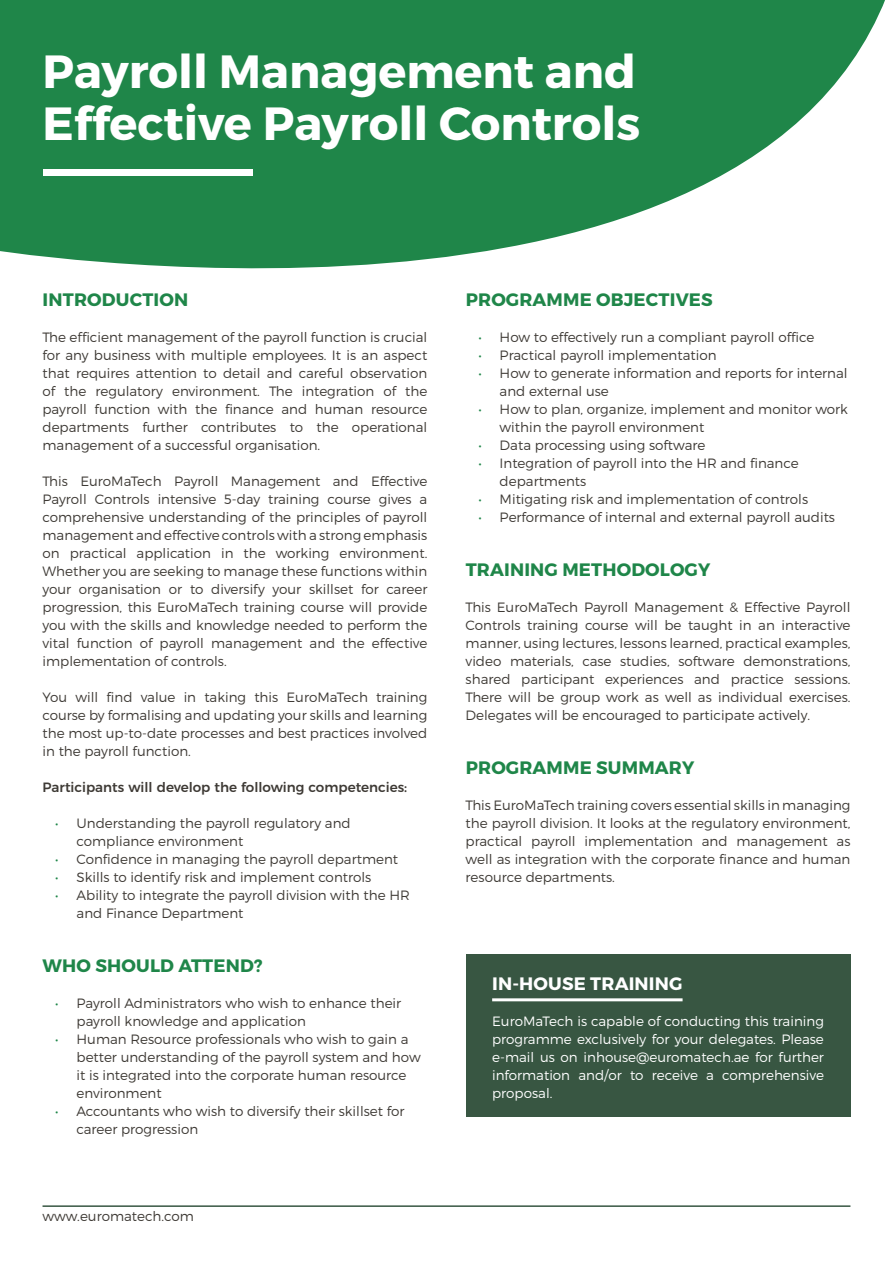
<style>
.page{position:relative;width:893px;height:1263px;background:#fff}
.page>*{position:absolute;margin:0;border:0;box-sizing:border-box;transform-origin:0 0}
.t1{font:700 46.5px/52.5px "Montserrat";color:#fff}
.t2{font:700 18px "Montserrat";letter-spacing:.01em;color:#1f8649}
.t3{font:700 18px "Montserrat";letter-spacing:.01em;color:#fff}
.t4{font:300 13.5px/18px "Montserrat";color:#3e3a35}
.t5{font:300 13.5px/18px "Montserrat";color:#fff;text-align:justify}
.t6{font:500 13.5px "Montserrat";color:#3e3a35}
.s1{color:#1f8649}
</style>
<div class="page">
<svg style="left:0;top:0;width:782px;height:269px;background:#35925b"></svg>
<svg style="left:782px;top:0;width:103px;height:136px"></svg>
<div style="left:43px;top:169px;width:210px;height:7px;background:#fff"></div>
<hr style="left:43px;top:1205px;width:807px;height:2px;background:#385642">
<div style="left:466px;top:954px;width:384px;height:162px;background:#385642"></div>
<hr style="left:492px;top:998px;width:191px;height:3px;background:#fff">
<h1 class="t1" style="left:43px;top:46px;width:599px">Payroll Management and<br>Effective Payroll Controls</h1>
<h2 class="t2" style="left:43px;top:288px;width:147px">INTRODUCTION</h2>
<p class="t4" style="left:43px;top:328px;width:386px;text-align:justify">The efficient management of the payroll function is crucial for any business with multiple employees. It is an aspect that requires attention to detail and careful observation of the regulatory environment. The integration of the payroll function with the finance and human resource departments further contributes to the operational management of a successful organisation.</p>
<p class="t4" style="left:43px;top:472px;width:386px;text-align:justify">This EuroMaTech Payroll Management and Effective Payroll Controls intensive 5-day training course gives a comprehensive understanding of the principles of payroll management and effective controls with a strong emphasis on practical application in the working environment.<br>Whether you are seeking to manage these functions within your organisation or to diversify your skillset for career progression, this EuroMaTech training course will provide you with the skills and knowledge needed to perform the vital function of payroll management and the effective implementation of controls.</p>
<p class="t4" style="left:43px;top:688px;width:386px;text-align:justify">You will find value in taking this EuroMaTech training course by formalising and updating your skills and learning the most up-to-date processes and best practices involved in the payroll function.</p>
<p class="t6" style="left:43px;top:776px;width:366px">Participants will develop the following competencies:</p>
<p class="t4" style="left:77px;top:814px;width:276px;text-indent:-21px"><span class="s1">•</span> Understanding the payroll regulatory and compliance environment</p>
<p class="t4" style="left:55px;top:850px;width:344px"><span class="s1">•</span> Confidence in managing the payroll department</p>
<p class="t4" style="left:55px;top:868px;width:318px"><span class="s1">•</span> Skills to identify risk and implement controls</p>
<p class="t4" style="left:77px;top:886px;width:335px;text-indent:-21px"><span class="s1">•</span> Ability to integrate the payroll division with the HR and Finance Department</p>
<h2 class="t2" style="left:43px;top:954px;width:221px">WHO SHOULD ATTEND?</h2>
<p class="t4" style="left:77px;top:994px;width:326px;text-indent:-21px"><span class="s1">•</span> Payroll Administrators who wish to enhance their payroll knowledge and application</p>
<p class="t4" style="left:77px;top:1030px;width:346px;text-indent:-21px"><span class="s1">•</span> Human Resource professionals who wish to gain a better understanding of the payroll system and how it is integrated into the corporate human resource environment</p>
<p class="t4" style="left:77px;top:1102px;width:329px;text-indent:-21px"><span class="s1">•</span> Accountants who wish to diversify their skillset for career progression</p>
<p class="t4" style="left:43px;top:1207px;width:153px">www.euromatech.com</p>
<h2 class="t2" style="left:466px;top:288px;width:249px">PROGRAMME OBJECTIVES</h2>
<p class="t4" style="left:478px;top:328px;width:337px"><span class="s1">•</span> How to effectively run a compliant payroll office</p>
<p class="t4" style="left:478px;top:346px;width:240px"><span class="s1">•</span> Practical payroll implementation</p>
<p class="t4" style="left:500px;top:364px;width:350px;text-indent:-21px"><span class="s1">•</span> How to generate information and reports for internal and external use</p>
<p class="t4" style="left:500px;top:400px;width:350px;text-indent:-21px"><span class="s1">•</span> How to plan, organize, implement and monitor work within the payroll environment</p>
<p class="t4" style="left:478px;top:436px;width:229px"><span class="s1">•</span> Data processing using software</p>
<p class="t4" style="left:500px;top:454px;width:301px;text-indent:-21px"><span class="s1">•</span> Integration of payroll into the HR and finance departments</p>
<p class="t4" style="left:478px;top:490px;width:331px"><span class="s1">•</span> Mitigating risk and implementation of controls</p>
<p class="t4" style="left:478px;top:508px;width:358px"><span class="s1">•</span> Performance of internal and external payroll audits</p>
<h2 class="t2" style="left:466px;top:558px;width:246px">TRAINING METHODOLOGY</h2>
<p class="t4" style="left:466px;top:598px;width:386px;text-align:justify">This EuroMaTech Payroll Management &amp; Effective Payroll Controls training course will be taught in an interactive manner, using lectures, lessons learned, practical examples, video materials, case studies, software demonstrations, shared participant experiences and practice sessions.<br>There will be group work as well as individual exercises.<br>Delegates will be encouraged to participate actively.</p>
<h2 class="t2" style="left:466px;top:756px;width:230px">PROGRAMME SUMMARY</h2>
<p class="t4" style="left:466px;top:796px;width:386px;text-align:justify">This EuroMaTech training covers essential skills in managing the payroll division. It looks at the regulatory environment, practical payroll implementation and management as well as integration with the corporate finance and human resource departments.</p>
<h2 class="t3" style="left:492px;top:972px;width:192px">IN-HOUSE TRAINING</h2>
<p class="t5" style="left:492px;top:1012px;width:333px">EuroMaTech is capable of conducting this training programme exclusively for your delegates. Please e-mail us on inhouse@euromatech.ae for further information and/or to receive a comprehensive proposal.</p>
</div>
